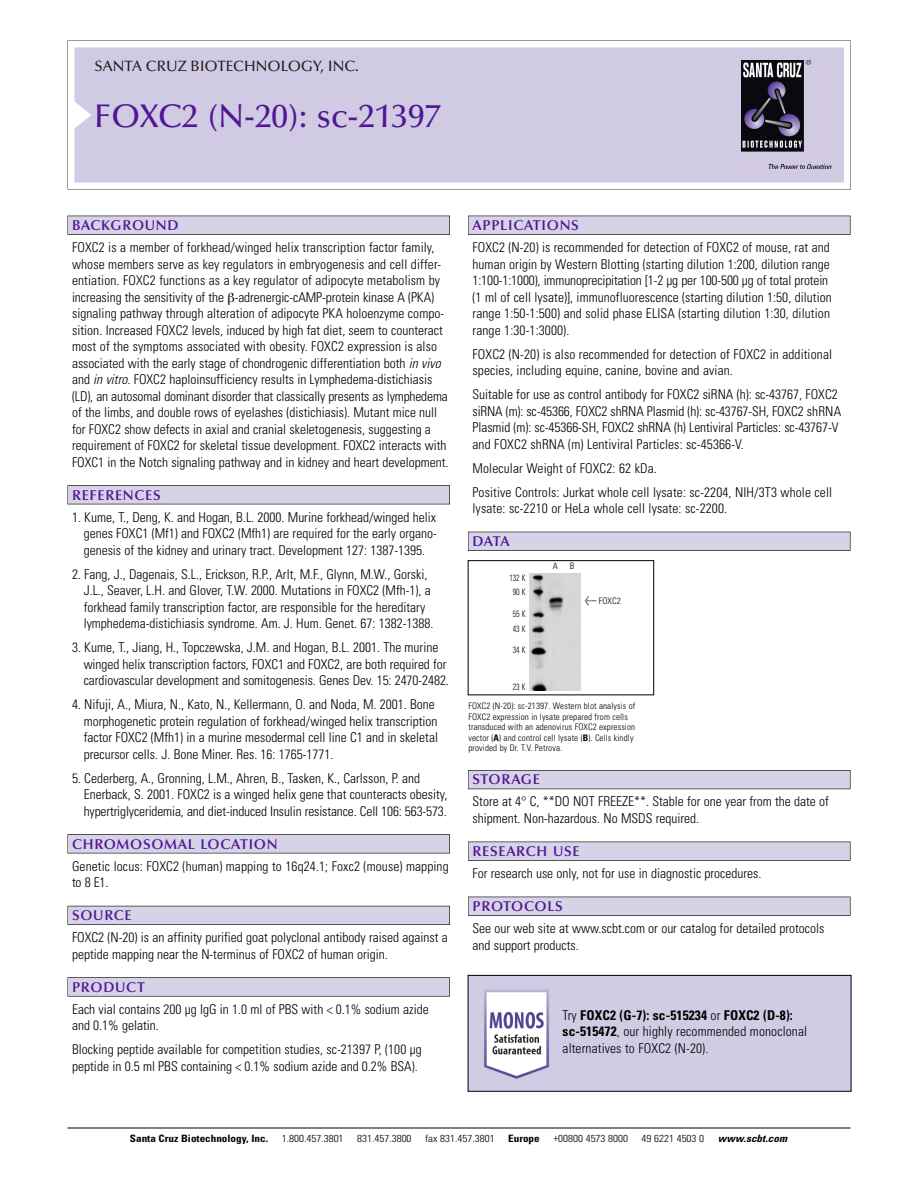
<style>
.page{position:relative;width:918px;height:1188px;background:#fff}
.page>*{position:absolute;margin:0;border:0;box-sizing:border-box;transform-origin:0 0}
.t1{font:500 33px "Optima";color:#511695}
.t2{font:500 15px "Optima";color:#231f20}
.t3{font:600 14.25px "Optima";letter-spacing:.05em;color:#511695}
.t4{font:300 condensed 13.5px/16.5px "Univers";color:#000}
.t5{font:300 condensed 10.2px "Univers";color:#000;scale:1.1 1}
.t6{font:700 condensed 10.2px "Univers";color:#000;scale:1.1 1}
.t7{font:italic 700 condensed 10.2px "Univers";letter-spacing:.005em;color:#000;scale:1.1 1}
.t8{font:300 condensed 9px/10.5px "Univers";letter-spacing:.015em;color:#000}
.t9{font:300 condensed 9px/14.1px "Univers";letter-spacing:.015em;color:#000;text-align:center;scale:.87 1}
.s1{font-style:italic}
.s2{font-family:"Meta Plus";font-weight:400;font-stretch:normal;font-size:10.5px}
.s3{font-weight:700}
</style>
<div class="page">
<svg style="left:68px;top:40px;width:783px;height:149px"></svg>
<div style="left:74px;top:47px;width:770px;height:135px;background:#d1cae3"></div>
<img style="left:741px;top:60px;width:90px;height:108px">
<div style="left:68px;top:216px;width:382px;height:19px;background:#525155"></div>
<div style="left:68px;top:216px;width:381px;height:18px;background:#d7d3e7"></div>
<div style="left:68px;top:485px;width:382px;height:19px;background:#525155"></div>
<div style="left:68px;top:486px;width:381px;height:18px;background:#d7d3e7"></div>
<div style="left:68px;top:834px;width:382px;height:19px;background:#545357"></div>
<div style="left:68px;top:835px;width:381px;height:18px;background:#d7d3e7"></div>
<div style="left:68px;top:906px;width:382px;height:19px;background:#54535a"></div>
<div style="left:68px;top:906px;width:381px;height:18px;background:#d7d3e7"></div>
<svg style="left:68px;top:977px;width:382px;height:20px"></svg>
<div style="left:68px;top:978px;width:381px;height:18px;background:#d7d3e7"></div>
<div style="left:468px;top:216px;width:382px;height:19px;background:#525155"></div>
<div style="left:468px;top:216px;width:382px;height:18px;background:#d7d3e7"></div>
<div style="left:468px;top:532px;width:382px;height:19px;background:#515055"></div>
<div style="left:468px;top:532px;width:382px;height:18px;background:#d7d3e7"></div>
<div style="left:468px;top:770px;width:382px;height:19px;background:#535259"></div>
<div style="left:468px;top:771px;width:382px;height:18px;background:#d7d3e7"></div>
<div style="left:468px;top:842px;width:382px;height:19px;background:#545356"></div>
<div style="left:468px;top:842px;width:382px;height:18px;background:#d7d3e7"></div>
<div style="left:468px;top:897px;width:382px;height:19px;background:#525155"></div>
<div style="left:468px;top:897px;width:382px;height:18px;background:#d7d3e7"></div>
<hr style="left:68px;top:1128px;width:782px;height:1px;background:#000">
<div style="left:468px;top:560px;width:186px;height:135px;border:1px solid #000"></div>
<img style="left:530px;top:573px;width:51px;height:118px">
<img style="left:470px;top:977px;width:379px;height:113px">
<div style="left:468px;top:975px;width:383px;height:117px;border:1px solid #000"></div>
<p class="t2" style="left:94px;top:61px;width:266px">SANTA CRUZ BIOTECHNOLOGY, INC.</p>
<h1 class="t1" style="left:94px;top:103px;width:348px">FOXC2 (N-20): sc-21397</h1>
<p class="t3" style="left:72px;top:219px;width:108px">BACKGROUND</p>
<p class="t4" style="left:72px;top:240px;width:378px">FOXC2 is a member of forkhead/winged helix transcription factor family, whose members serve as key regulators in embryogenesis and cell differ&shy;entiation. FOXC2 functions as a key regulator of adipocyte metabolism by increasing the sensitivity of the -adrenergic-cAMP-protein kinase A (PKA) signaling pathway through alteration of adipocyte PKA holoenzyme compo&shy;sition. Increased FOXC2 levels, induced by high fat diet, seem to counteract most of the symptoms associated with obesity. FOXC2 expression is also associated with the early stage of chondrogenic differentiation both <span class="s1">in vivo </span>and <span class="s1">in vitro.</span> FOXC2 haploinsufficiency results in Lymphedema-distichiasis (LD), an autosomal dominant disorder that classically presents as lymphedema of the limbs, and double rows of eyelashes (distichiasis). Mutant mice null for FOXC2 show defects in axial and cranial skeletogenesis, suggesting a requirement of FOXC2 for skeletal tissue development. FOXC2 interacts with FOXC1 in the Notch signaling pathway and in kidney and heart development.</p>
<p class="t3" style="left:72px;top:489px;width:90px">REFERENCES</p>
<p class="t4" style="left:84px;top:510px;width:355px;text-align:justify;text-indent:-12px">1. Kume, T., Deng, K. and Hogan, B.L. 2000. Murine forkhead/winged helix genes FOXC1 (Mf1) and FOXC2 (Mfh1) are required for the early organo&shy;genesis of the kidney and urinary tract. Development 127: 1387-1395.</p>
<p class="t4" style="left:84px;top:567px;width:351px;text-indent:-12px">2. Fang, J., Dagenais, S.L., Erickson, R.P., Arlt, M.F., Glynn, M.W., Gorski, J.L., Seaver, L.H. and Glover, T.W. 2000. Mutations in FOXC2 (Mfh-1), a forkhead family transcription factor, are responsible for the hereditary lymphedema-distichiasis syndrome. Am. J. Hum. Genet. 67: 1382-1388.</p>
<p class="t4" style="left:84px;top:640px;width:367px;text-indent:-12px">3. Kume, T., Jiang, H., Topczewska, J.M. and Hogan, B.L. 2001. The murine winged helix transcription factors, FOXC1 and FOXC2, are both required for cardiovascular development and somitogenesis. Genes Dev. 15: 2470-2482.</p>
<p class="t4" style="left:84px;top:697px;width:356px;text-indent:-12px">4. Nifuji, A., Miura, N., Kato, N., Kellermann, O. and Noda, M. 2001. Bone morphogenetic protein regulation of forkhead/winged helix transcription factor FOXC2 (Mfh1) in a murine mesodermal cell line C1 and in skeletal precursor cells. J. Bone Miner. Res. 16: 1765-1771.</p>
<p class="t4" style="left:84px;top:771px;width:365px;text-indent:-12px">5. Cederberg, A., Gronning, L.M., Ahren, B., Tasken, K., Carlsson, P. and<br>Enerback, S. 2001. FOXC2 is a winged helix gene that counteracts obesity, hypertriglyceridemia, and diet-induced Insulin resistance. Cell 106: 563-573.</p>
<p class="t3" style="left:72px;top:838px;width:207px">CHROMOSOMAL LOCATION</p>
<p class="t4" style="left:72px;top:859px;width:378px">Genetic locus: FOXC2 (human) mapping to 16q24.1; Foxc2 (mouse) mapping to 8 E1.</p>
<p class="t3" style="left:72px;top:910px;width:61px">SOURCE</p>
<p class="t4" style="left:72px;top:930px;width:377px">FOXC2 (N-20) is an affinity purified goat polyclonal antibody raised against a peptide mapping near the N-terminus of FOXC2 of human origin.</p>
<p class="t3" style="left:72px;top:981px;width:74px">PRODUCT</p>
<p class="t4" style="left:72px;top:1002px;width:358px">Each vial contains 200 µg IgG in 1.0 ml of PBS with &lt; 0.1% sodium azide and 0.1% gelatin.</p>
<p class="t4" style="left:72px;top:1042px;width:351px">Blocking peptide available for competition studies, sc-21397 P, (100 µg peptide in 0.5 ml PBS containing &lt; 0.1% sodium azide and 0.2% BSA).</p>
<p class="t3" style="left:473px;top:219px;width:108px">APPLICATIONS</p>
<p class="t4" style="left:473px;top:240px;width:361px">FOXC2 (N-20) is recommended for detection of FOXC2 of mouse, rat and human origin by Western Blotting (starting dilution 1:200, dilution range 1:100-1:1000), immunoprecipitation [1-2 µg per 100-500 µg of total protein (1 ml of cell lysate)], immunofluorescence (starting dilution 1:50, dilution range 1:50-1:500) and solid phase ELISA (starting dilution 1:30, dilution range 1:30-1:3000).</p>
<p class="t4" style="left:473px;top:347px;width:361px">FOXC2 (N-20) is also recommended for detection of FOXC2 in additional species, including equine, canine, bovine and avian.</p>
<p class="t4" style="left:473px;top:387px;width:370px">Suitable for use as control antibody for FOXC2 siRNA (h): sc-43767, FOXC2 siRNA (m): sc-45366, FOXC2 shRNA Plasmid (h): sc-43767-SH, FOXC2 shRNA Plasmid (m): sc-45366-SH, FOXC2 shRNA (h) Lentiviral Particles: sc-43767-V and FOXC2 shRNA (m) Lentiviral Particles: sc-45366-V.</p>
<p class="t4" style="left:473px;top:457px;width:361px;line-height:24px">Molecular Weight of FOXC2: 62 kDa.<br>Positive Controls: Jurkat whole cell lysate: sc-2204, NIH/3T3 whole cell</p>
<p class="t4" style="left:473px;top:501px;width:256px">lysate: sc-2210 or HeLa whole cell lysate: sc-2200.</p>
<p class="t3" style="left:473px;top:536px;width:39px">DATA</p>
<p class="t9" style="left:509px;top:571px;width:20px">132 K<br>90 K</p>
<p class="t9" style="left:513px;top:608px;width:16px;line-height:14.5px;text-align:left">55 K<br>43 K</p>
<p class="t9" style="left:513px;top:643px;width:16px">34 K</p>
<p class="t9" style="left:513px;top:680px;width:16px">23 K</p>
<p class="t8" style="left:553px;top:561px;width:7px">A</p>
<p class="t8" style="left:570px;top:561px;width:6px">B</p>
<p class="t8" style="left:585px;top:596px;width:38px"><span class="s2">&lt;</span> FOXC2</p>
<p class="t8" style="left:468px;top:702px;width:169px">FOXC2 (N-20): sc-21397. Western blot analysis of FOXC2 expression in lysate prepared from cells transduced with an adenovirus FOXC2 expression vector (<span class="s3">A</span>) and control cell lysate (<span class="s3">B</span>). Cells kindly provided by Dr. T.V. Petrova.</p>
<p class="t3" style="left:473px;top:774px;width:69px">STORAGE</p>
<p class="t4" style="left:473px;top:795px;width:358px">Store at 4° C, **DO NOT FREEZE**. Stable for one year from the date of shipment. Non-hazardous. No MSDS required.</p>
<p class="t3" style="left:473px;top:845px;width:109px">RESEARCH USE</p>
<p class="t4" style="left:473px;top:866px;width:290px">For research use only, not for use in diagnostic procedures.</p>
<p class="t3" style="left:473px;top:900px;width:92px">PROTOCOLS</p>
<p class="t4" style="left:473px;top:921px;width:353px">See our web site at www.scbt.com or our catalog for detailed protocols and support products.</p>
<p class="t4" style="left:563px;top:1008px;width:246px">Try <span class="s3">FOXC2 (G-7): sc-515234</span> or <span class="s3">FOXC2 (D-8): sc-515472</span>, our highly recommended monoclonal alternatives to FOXC2 (N-20).</p>
<p class="t6" style="left:130px;top:1135px;width:127px">Santa Cruz Biotechnology, Inc.</p>
<p class="t5" style="left:282px;top:1135px;width:58px">1.800.457.3801</p>
<p class="t5" style="left:357px;top:1135px;width:51px">831.457.3800</p>
<p class="t5" style="left:425px;top:1135px;width:65px">fax 831.457.3801</p>
<p class="t6" style="left:508px;top:1135px;width:30px">Europe</p>
<p class="t5" style="left:553px;top:1135px;width:69px">+00800 4573 8000</p>
<p class="t5" style="left:642px;top:1135px;width:58px">49 6221 4503 0</p>
<p class="t7" style="left:718px;top:1135px;width:64px">www.scbt.com</p>
</div>
